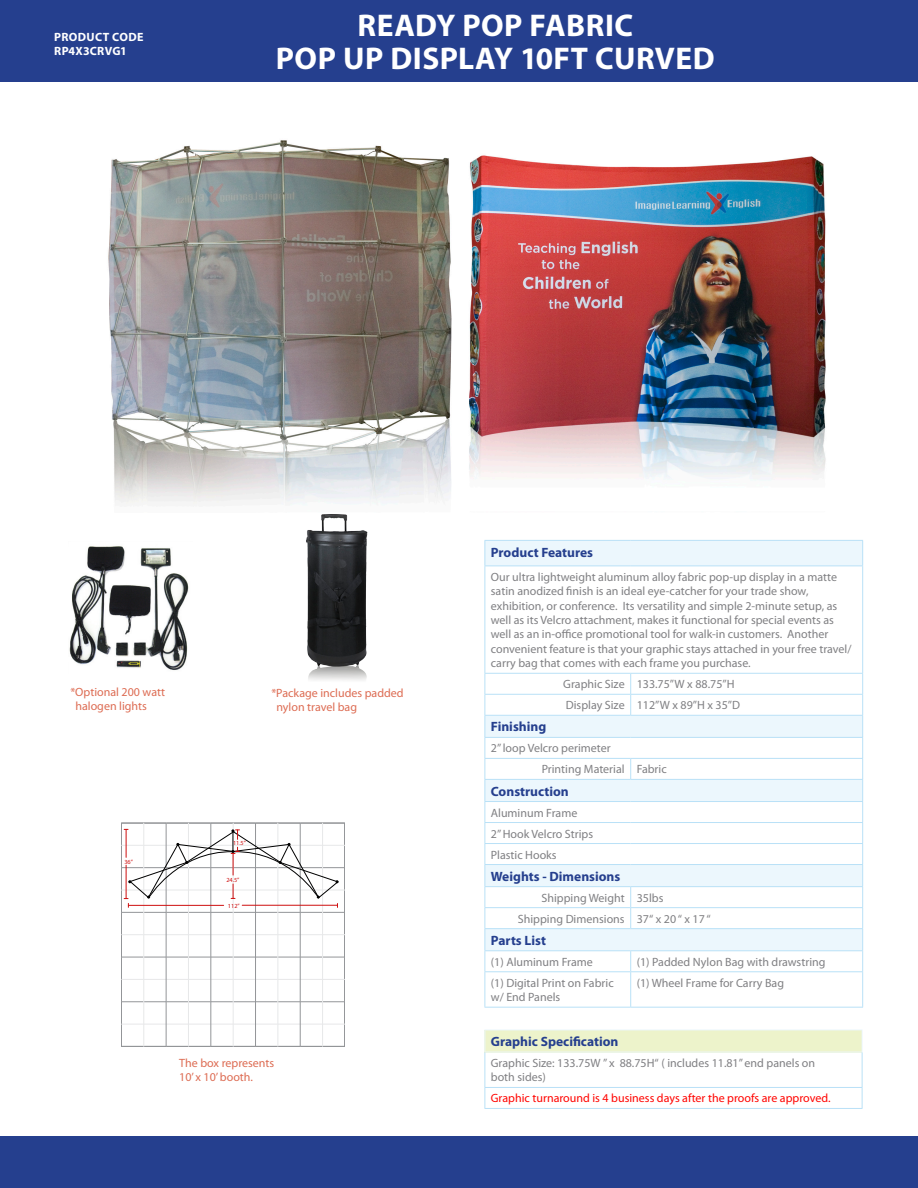
<style>
.page{position:relative;width:918px;height:1188px;background:#fff}
.page>*{position:absolute;margin:0;border:0;box-sizing:border-box;transform-origin:0 0}
.t1{font:700 31.5px "Myriad Pro";letter-spacing:.015em;color:#fff}
.t2{font:700 13.5px "Myriad Pro";color:#253f8e}
.t3{font:12px/14.4px "Myriad Pro";color:#808083}
.t4{font:12px/14.4px "Myriad Pro";color:#dd6c53}
.t5{font:12px "Myriad Pro";color:#ff0401}
.t6{font:700 12px "Myriad Pro";letter-spacing:.03em;color:#fff}
.t7{font:700 12px "Myriad Pro";letter-spacing:.01em;color:#fff}
.t8{font:6.15px "Myriad";color:#ce0f0f}
</style>
<div class="page">
<div style="left:1px;top:0;width:917px;height:82px;background:#253f8e"></div>
<div style="left:1px;top:1136px;width:917px;height:52px;background:#253f8e"></div>
<div style="left:485px;top:541px;width:377px;height:25px;background:#ecf7fd"></div>
<svg style="left:485px;top:567px;width:377px;height:440px"></svg>
<svg style="left:485px;top:823px;width:377px;height:148px"></svg>
<hr style="left:484px;top:540px;width:147px;height:1px;background:#b9e1f7">
<svg style="left:484px;top:541px;width:1px;height:25px"></svg>
<hr style="left:631px;top:540px;width:232px;height:1px;background:#b9e1f7">
<svg style="left:862px;top:541px;width:1px;height:25px"></svg>
<hr style="left:484px;top:566px;width:147px;height:1px;background:#b9e1f7">
<hr style="left:484px;top:566px;width:1px;height:107px;background:#b9e1f7">
<hr style="left:631px;top:566px;width:232px;height:1px;background:#b9e1f7">
<hr style="left:862px;top:566px;width:1px;height:107px;background:#b9e1f7">
<hr style="left:484px;top:673px;width:147px;height:1px;background:#b9e1f7">
<hr style="left:631px;top:673px;width:232px;height:1px;background:#b9e1f7">
<hr style="left:484px;top:694px;width:147px;height:1px;background:#b9e1f7">
<hr style="left:631px;top:694px;width:232px;height:1px;background:#b9e1f7">
<svg style="left:630px;top:674px;width:1px;height:41px"></svg>
<hr style="left:484px;top:715px;width:147px;height:1px;background:#b9e1f7">
<hr style="left:631px;top:715px;width:232px;height:1px;background:#b9e1f7">
<hr style="left:484px;top:737px;width:147px;height:1px;background:#b9e1f7">
<hr style="left:631px;top:737px;width:232px;height:1px;background:#b9e1f7">
<hr style="left:484px;top:758px;width:147px;height:1px;background:#b9e1f7">
<hr style="left:631px;top:758px;width:232px;height:1px;background:#b9e1f7">
<svg style="left:630px;top:759px;width:1px;height:20px"></svg>
<hr style="left:484px;top:779px;width:147px;height:1px;background:#b9e1f7">
<hr style="left:631px;top:779px;width:232px;height:1px;background:#b9e1f7">
<hr style="left:484px;top:801px;width:147px;height:1px;background:#b9e1f7">
<hr style="left:631px;top:801px;width:232px;height:1px;background:#b9e1f7">
<hr style="left:484px;top:822px;width:147px;height:1px;background:#b9e1f7">
<hr style="left:631px;top:822px;width:232px;height:1px;background:#b9e1f7">
<hr style="left:484px;top:843px;width:147px;height:1px;background:#b9e1f7">
<hr style="left:631px;top:843px;width:232px;height:1px;background:#b9e1f7">
<hr style="left:484px;top:864px;width:147px;height:1px;background:#b9e1f7">
<hr style="left:631px;top:864px;width:232px;height:1px;background:#b9e1f7">
<hr style="left:484px;top:886px;width:147px;height:1px;background:#b9e1f7">
<hr style="left:631px;top:886px;width:232px;height:1px;background:#b9e1f7">
<hr style="left:484px;top:907px;width:147px;height:1px;background:#b9e1f7">
<hr style="left:631px;top:907px;width:232px;height:1px;background:#b9e1f7">
<svg style="left:630px;top:887px;width:1px;height:41px"></svg>
<hr style="left:484px;top:928px;width:147px;height:1px;background:#b9e1f7">
<hr style="left:631px;top:928px;width:232px;height:1px;background:#b9e1f7">
<hr style="left:484px;top:950px;width:147px;height:1px;background:#b9e1f7">
<svg style="left:484px;top:674px;width:1px;height:297px"></svg>
<hr style="left:631px;top:950px;width:232px;height:1px;background:#b9e1f7">
<svg style="left:630px;top:951px;width:1px;height:20px"></svg>
<svg style="left:862px;top:674px;width:1px;height:297px"></svg>
<hr style="left:484px;top:971px;width:147px;height:1px;background:#b9e1f7">
<hr style="left:484px;top:972px;width:1px;height:35px;background:#b9e1f7">
<hr style="left:631px;top:971px;width:232px;height:1px;background:#b9e1f7">
<hr style="left:630px;top:972px;width:1px;height:35px;background:#b9e1f7">
<hr style="left:862px;top:972px;width:1px;height:35px;background:#b9e1f7">
<hr style="left:484px;top:1007px;width:147px;height:1px;background:#b9e1f7">
<hr style="left:631px;top:1007px;width:232px;height:1px;background:#b9e1f7">
<div style="left:485px;top:1030px;width:377px;height:22px;background:#edf3cb"></div>
<hr style="left:484px;top:1030px;width:378px;height:1px;background:#ecf7fd">
<svg style="left:484px;top:1030px;width:1px;height:22px"></svg>
<svg style="left:862px;top:1030px;width:1px;height:22px"></svg>
<hr style="left:484px;top:1052px;width:378px;height:1px;background:#ecf7fd">
<hr style="left:484px;top:1052px;width:1px;height:35px;background:#b9e1f7">
<hr style="left:862px;top:1052px;width:1px;height:35px;background:#b9e1f7">
<hr style="left:484px;top:1087px;width:378px;height:1px;background:#b9e1f7">
<svg style="left:484px;top:1088px;width:1px;height:20px"></svg>
<svg style="left:862px;top:1088px;width:1px;height:20px"></svg>
<hr style="left:484px;top:1108px;width:378px;height:1px;background:#b9e1f7">
<div style="left:121px;top:823px;width:224px;height:223px;border:1px solid #939598"></div>
<hr style="left:121px;top:1024px;width:224px;height:1px;background:#e7e8e9">
<hr style="left:121px;top:1002px;width:224px;height:1px;background:#939598">
<hr style="left:121px;top:979px;width:224px;height:1px;background:#e7e8e9">
<hr style="left:121px;top:957px;width:224px;height:1px;background:#939598">
<hr style="left:121px;top:934px;width:224px;height:1px;background:#e7e8e9">
<hr style="left:121px;top:912px;width:224px;height:1px;background:#939598">
<hr style="left:121px;top:890px;width:224px;height:1px;background:#e7e8e9">
<hr style="left:121px;top:867px;width:224px;height:1px;background:#939598">
<hr style="left:121px;top:845px;width:224px;height:1px;background:#e7e8e9">
<hr style="left:322px;top:823px;width:1px;height:223px;background:#e7e8e9">
<hr style="left:300px;top:823px;width:1px;height:223px;background:#939598">
<hr style="left:278px;top:823px;width:1px;height:223px;background:#e7e8e9">
<hr style="left:255px;top:823px;width:1px;height:223px;background:#939598">
<hr style="left:233px;top:823px;width:1px;height:223px;background:#e7e8e9">
<hr style="left:211px;top:823px;width:1px;height:223px;background:#939598">
<hr style="left:188px;top:823px;width:1px;height:223px;background:#e7e8e9">
<hr style="left:166px;top:823px;width:1px;height:223px;background:#939598">
<hr style="left:144px;top:823px;width:1px;height:223px;background:#e7e8e9">
<svg style="left:124px;top:829px;width:215px;height:78px"></svg>
<img style="left:108px;top:140px;width:718px;height:365px">
<img style="left:297px;top:504px;width:84px;height:176px">
<img style="left:69px;top:546px;width:120px;height:125px">
<p class="t6" style="left:54px;top:29px;width:91px">PRODUCT CODE</p>
<p class="t7" style="left:54px;top:43px;width:74px">RP4X3CRVG1</p>
<p class="t1" style="left:357px;top:4px;width:277px">READY POP FABRIC</p>
<p class="t1" style="left:276px;top:37px;width:440px">POP UP DISPLAY 10FT CURVED</p>
<p class="t4" style="left:70px;top:685px;width:96px">*Optional 200 watt</p>
<p class="t4" style="left:75px;top:699px;width:73px">halogen lights</p>
<p class="t8" style="left:124px;top:858px;width:10px">36”</p>
<p class="t4" style="left:271px;top:685px;width:134px">*Package includes padded</p>
<p class="t4" style="left:276px;top:700px;width:82px">nylon travel bag</p>
<p class="t8" style="left:233px;top:840px;width:15px">11.5”</p>
<p class="t8" style="left:226px;top:877px;width:15px">24.5”</p>
<p class="t8" style="left:228px;top:903px;width:13px">112”</p>
<p class="t4" style="left:179px;top:1056px;width:97px">The box represents<br>10’ x 10’ booth.</p>
<p class="t2" style="left:491px;top:543px;width:104px">Product Features</p>
<p class="t3" style="left:491px;top:569px;width:362px">Our ultra lightweight aluminum alloy fabric pop-up display in a matte satin anodized finish is an ideal eye-catcher for your trade show, exhibition, or conference. Its versatility and simple 2-minute setup, as well as its Velcro attachment, makes it functional for special events as well as an in-office promotional tool for walk-in customers. Another convenient feature is that your graphic stays attached in your free travel/ carry bag that comes with each frame you purchase.</p>
<p class="t3" style="left:563px;top:677px;width:63px">Graphic Size</p>
<p class="t3" style="left:637px;top:677px;width:99px">133.75”W x 88.75”H</p>
<p class="t3" style="left:566px;top:698px;width:60px">Display Size</p>
<p class="t3" style="left:637px;top:698px;width:105px">112”W x 89”H x 35”D</p>
<p class="t2" style="left:491px;top:718px;width:57px">Finishing</p>
<p class="t3" style="left:491px;top:741px;width:121px">2” loop Velcro perimeter</p>
<p class="t3" style="left:542px;top:762px;width:85px">Printing Material</p>
<p class="t3" style="left:637px;top:762px;width:32px">Fabric</p>
<p class="t2" style="left:491px;top:782px;width:79px">Construction</p>
<p class="t3" style="left:491px;top:805px;width:88px">Aluminum Frame</p>
<p class="t3" style="left:491px;top:826px;width:104px">2” Hook Velcro Strips</p>
<p class="t3" style="left:491px;top:847px;width:67px">Plastic Hooks</p>
<p class="t2" style="left:491px;top:867px;width:131px">Weights - Dimensions</p>
<p class="t3" style="left:542px;top:890px;width:85px">Shipping Weight</p>
<p class="t3" style="left:637px;top:890px;width:28px">35lbs</p>
<p class="t3" style="left:518px;top:911px;width:108px">Shipping Dimensions</p>
<p class="t3" style="left:637px;top:911px;width:76px">37“ x 20 “ x 17 “</p>
<p class="t2" style="left:491px;top:931px;width:57px">Parts List</p>
<p class="t3" style="left:491px;top:954px;width:104px">(1) Aluminum Frame</p>
<p class="t3" style="left:637px;top:954px;width:190px">(1) Padded Nylon Bag with drawstring</p>
<p class="t3" style="left:491px;top:975px;width:124px">(1) Digital Print on Fabric w/ End Panels</p>
<p class="t3" style="left:637px;top:975px;width:149px">(1) Wheel Frame for Carry Bag</p>
<p class="t2" style="left:491px;top:1033px;width:129px">Graphic Specification</p>
<p class="t3" style="left:491px;top:1056px;width:326px">Graphic Size: 133.75W ” x 88.75H“ ( includes 11.81” end panels on</p>
<p class="t3" style="left:491px;top:1070px;width:57px">both sides)</p>
<p class="t5" style="left:491px;top:1091px;width:341px">Graphic turnaround is 4 business days after the proofs are approved.</p>
</div>
